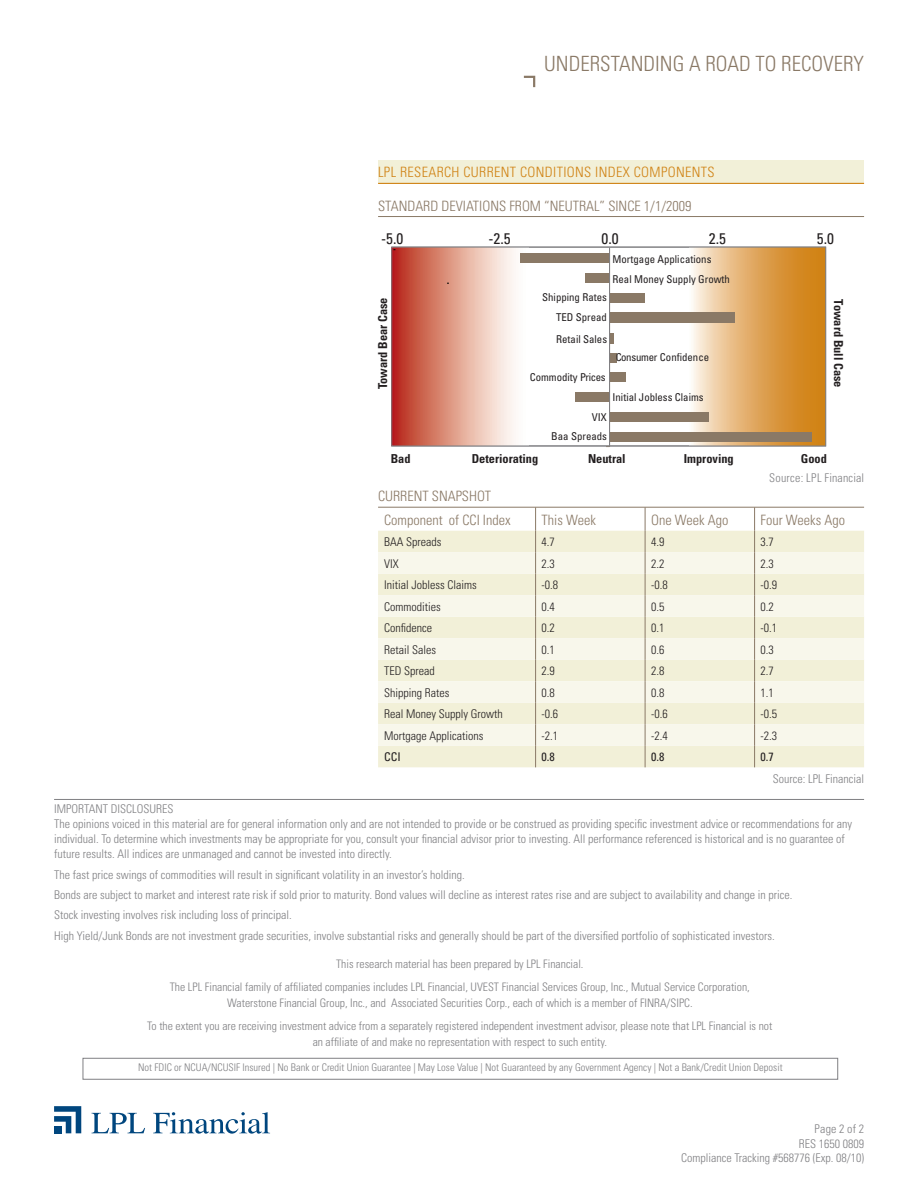
<style>
.page{position:relative;width:918px;height:1188px;background:#fff}
.page>*{position:absolute;margin:0;border:0;box-sizing:border-box;transform-origin:0 0}
.t1{font:300 condensed 21px "Univers";color:#8a7966}
.t2{font:condensed 15.45px "Univers";color:#231f20}
.t3{font:300 condensed 14.25px/23.2px "Univers";color:#8a7966}
.t4{font:300 condensed 14.25px "Univers";letter-spacing:.025em;color:#d08315}
.t5{font:700 condensed 12.3px "Univers";color:#231f20}
.t6{font:300 condensed 12px/15px "Univers";color:#808083}
.t7{font:300 condensed 12px "Univers";color:#231f20}
.t8{font:condensed 12px "Univers";color:#231f20}
.t9{font:300 condensed 11.7px/22.8px "Univers";color:#808083;text-align:center}
.t10{font:condensed 10.8px/20.7px "Univers";color:#231f20;text-align:right}
.t11{font:300 condensed 10.5px "Univers";color:#808083}
</style>
<div class="page">
<svg style="left:92px;top:1113px;width:53px;height:20px"></svg>
<svg style="left:153px;top:1112px;width:117px;height:22px"></svg>
<svg style="left:54px;top:1106px;width:27px;height:27px"></svg>
<div style="left:54px;top:1126px;width:7px;height:7px;background:#00467e"></div>
<div style="left:83px;top:1058px;width:755px;height:22px;border:1px solid #808083"></div>
<svg style="left:523px;top:75px;width:13px;height:13px"></svg>
<hr style="left:54px;top:799px;width:810px;height:1px;background:#808083">
<svg style="left:393px;top:249px;width:121px;height:195px;background:#dd9888"></svg>
<svg style="left:690px;top:249px;width:134px;height:195px;background:#e1ac66"></svg>
<div style="left:610px;top:432px;width:202px;height:10px;background:#8a7966"></div>
<div style="left:610px;top:412px;width:99px;height:9px;background:#8a7966"></div>
<div style="left:575px;top:392px;width:35px;height:10px;background:#8a7966"></div>
<div style="left:610px;top:353px;width:7px;height:10px;background:#8a7966"></div>
<div style="left:609px;top:372px;width:17px;height:10px;background:#8a7966"></div>
<div style="left:610px;top:313px;width:125px;height:10px;background:#8a7966"></div>
<hr style="left:610px;top:333px;width:4px;height:11px;background:#8a7966">
<div style="left:609px;top:293px;width:36px;height:10px;background:#8a7966"></div>
<div style="left:585px;top:273px;width:25px;height:10px;background:#8a7966"></div>
<div style="left:520px;top:253px;width:90px;height:10px;background:#8a7966"></div>
<hr style="left:609px;top:248px;width:1px;height:198px;background:#808083">
<div style="left:391px;top:247px;width:435px;height:199px;border:1px solid #808083"></div>
<div style="left:378px;top:531px;width:486px;height:236px;background:#f2f0d8"></div>
<svg style="left:378px;top:552px;width:486px;height:194px;background:#f5f4e2"></svg>
<svg style="left:535px;top:508px;width:1px;height:259px"></svg>
<svg style="left:645px;top:508px;width:1px;height:259px"></svg>
<svg style="left:754px;top:508px;width:1px;height:259px"></svg>
<hr style="left:378px;top:507px;width:486px;height:1px;background:#8a7966">
<div style="left:378px;top:160px;width:486px;height:23px;background:#f2f0d8"></div>
<hr style="left:378px;top:183px;width:486px;height:1px;background:#d08315">
<hr style="left:378px;top:216px;width:486px;height:1px;background:#8a7966">
<h1 class="t1" style="left:544px;top:56px;width:321px">UNDERSTANDING A ROAD TO RECOVERY</h1>
<p class="t4" style="left:378px;top:167px;width:338px">LPL RESEARCH CURRENT CONDITIONS INDEX COMPONENTS</p>
<p class="t3" style="left:378px;top:196px;width:315px">STANDARD DEVIATIONS FROM “NEUTRAL” SINCE 1/1/2009</p>
<p class="t2" style="left:381px;top:233px;width:24px">-5.0</p>
<p class="t2" style="left:488px;top:233px;width:24px">-2.5</p>
<p class="t2" style="left:602px;top:233px;width:19px">0.0</p>
<p class="t2" style="left:709px;top:233px;width:19px">2.5</p>
<p class="t2" style="left:817px;top:233px;width:19px">5.0</p>
<p class="t10" style="left:613px;top:250px;width:100px">Mortgage Applications</p>
<p class="t5" style="left:378px;top:389px;width:93px;rotate:-90deg">Toward Bear Case</p>
<p class="t10" style="left:613px;top:270px;width:119px">Real Money Supply Growth</p>
<p class="t10" style="left:542px;top:288px;width:66px">Shipping Rates<br>TED Spread</p>
<p class="t10" style="left:556px;top:329px;width:52px">Retail Sales</p>
<p class="t10" style="left:530px;top:367px;width:77px">Commodity Prices</p>
<p class="t10" style="left:616px;top:348px;width:95px">Consumer Confidence</p>
<p class="t10" style="left:613px;top:388px;width:93px">Initial Jobless Claims</p>
<p class="t10" style="left:592px;top:408px;width:16px">VIX</p>
<p class="t10" style="left:551px;top:427px;width:57px">Baa Spreads</p>
<p class="t5" style="left:843px;top:299px;width:90px;rotate:90deg">Toward Bull Case</p>
<p class="t5" style="left:391px;top:454px;width:21px">Bad</p>
<p class="t5" style="left:472px;top:454px;width:68px">Deteriorating</p>
<p class="t5" style="left:588px;top:454px;width:39px">Neutral</p>
<p class="t5" style="left:684px;top:454px;width:52px">Improving</p>
<p class="t5" style="left:801px;top:454px;width:28px">Good</p>
<p class="t3" style="left:384px;top:486px;width:128px;text-indent:-6px">CURRENT SNAPSHOT<br>Component of CCI Index</p>
<p class="t6" style="left:769px;top:471px;width:96px">Source: LPL Financial</p>
<p class="t3" style="left:542px;top:509px;width:56px">This Week</p>
<p class="t3" style="left:651px;top:509px;width:79px">One Week Ago</p>
<p class="t3" style="left:761px;top:509px;width:86px">Four Weeks Ago</p>
<p class="t7" style="left:384px;top:538px;width:59px">BAA Spreads</p>
<p class="t7" style="left:542px;top:538px;width:15px">4.7</p>
<p class="t7" style="left:651px;top:538px;width:15px">4.9</p>
<p class="t7" style="left:761px;top:538px;width:15px">3.7</p>
<p class="t7" style="left:384px;top:559px;width:16px">VIX</p>
<p class="t7" style="left:542px;top:559px;width:15px">2.3</p>
<p class="t7" style="left:651px;top:559px;width:15px">2.2</p>
<p class="t7" style="left:761px;top:559px;width:15px">2.3</p>
<p class="t7" style="left:384px;top:581px;width:94px">Initial Jobless Claims</p>
<p class="t7" style="left:542px;top:581px;width:18px">-0.8</p>
<p class="t7" style="left:651px;top:581px;width:18px">-0.8</p>
<p class="t7" style="left:761px;top:581px;width:18px">-0.9</p>
<p class="t7" style="left:384px;top:602px;width:58px">Commodities</p>
<p class="t7" style="left:542px;top:602px;width:15px">0.4</p>
<p class="t7" style="left:651px;top:602px;width:15px">0.5</p>
<p class="t7" style="left:761px;top:602px;width:15px">0.2</p>
<p class="t7" style="left:384px;top:624px;width:49px">Confidence</p>
<p class="t7" style="left:542px;top:624px;width:15px">0.2</p>
<p class="t7" style="left:651px;top:624px;width:15px">0.1</p>
<p class="t7" style="left:761px;top:624px;width:18px">-0.1</p>
<p class="t7" style="left:384px;top:645px;width:53px">Retail Sales</p>
<p class="t7" style="left:542px;top:645px;width:15px">0.1</p>
<p class="t7" style="left:651px;top:645px;width:15px">0.6</p>
<p class="t7" style="left:761px;top:645px;width:15px">0.3</p>
<p class="t7" style="left:384px;top:667px;width:52px">TED Spread</p>
<p class="t7" style="left:542px;top:667px;width:15px">2.9</p>
<p class="t7" style="left:651px;top:667px;width:15px">2.8</p>
<p class="t7" style="left:761px;top:667px;width:15px">2.7</p>
<p class="t7" style="left:384px;top:688px;width:67px">Shipping Rates</p>
<p class="t7" style="left:542px;top:688px;width:15px">0.8</p>
<p class="t7" style="left:651px;top:688px;width:15px">0.8</p>
<p class="t7" style="left:761px;top:688px;width:15px">1.1</p>
<p class="t7" style="left:384px;top:710px;width:120px">Real Money Supply Growth</p>
<p class="t7" style="left:542px;top:710px;width:18px">-0.6</p>
<p class="t7" style="left:651px;top:710px;width:18px">-0.6</p>
<p class="t7" style="left:761px;top:710px;width:18px">-0.5</p>
<p class="t7" style="left:384px;top:731px;width:101px">Mortgage Applications</p>
<p class="t7" style="left:542px;top:731px;width:18px">-2.1</p>
<p class="t7" style="left:651px;top:731px;width:18px">-2.4</p>
<p class="t7" style="left:761px;top:731px;width:18px">-2.3</p>
<p class="t8" style="left:384px;top:753px;width:18px">CCI</p>
<p class="t8" style="left:542px;top:753px;width:15px">0.8</p>
<p class="t8" style="left:651px;top:753px;width:15px">0.8</p>
<p class="t8" style="left:761px;top:753px;width:15px">0.7</p>
<p class="t6" style="left:773px;top:772px;width:93px">Source: LPL Financial</p>
<p class="t6" style="left:54px;top:803px;width:800px">IMPORTANT DISCLOSURES<br>The opinions voiced in this material are for general information only and are not intended to provide or be construed as providing specific investment advice or recommendations for any individual. To determine which investments may be appropriate for you, consult your financial advisor prior to investing. All performance referenced is historical and is no guarantee of future results. All indices are unmanaged and cannot be invested into directly.</p>
<p class="t6" style="left:54px;top:865px;width:740px;line-height:20.4px">The fast price swings of commodities will result in significant volatility in an investor’s holding.<br>Bonds are subject to market and interest rate risk if sold prior to maturity. Bond values will decline as interest rates rise and are subject to availability and change in price.<br>Stock investing involves risk including loss of principal.<br>High Yield/Junk Bonds are not investment grade securities, involve substantial risks and generally should be part of the diversified portfolio of sophisticated investors.</p>
<p class="t9" style="left:170px;top:954px;width:582px">This research material has been prepared by LPL Financial.<br>The LPL Financial family of affiliated companies includes LPL Financial, UVEST Financial Services Group, Inc., Mutual Service Corporation,</p>
<p class="t9" style="left:147px;top:992px;width:627px">Waterstone Financial Group, Inc., and Associated Securities Corp., each of which is a member of FINRA/SIPC.<br>To the extent you are receiving investment advice from a separately registered independent investment advisor, please note that LPL Financial is not</p>
<p class="t9" style="left:313px;top:1031px;width:296px">an affiliate of and make no representation with respect to such entity.</p>
<p class="t11" style="left:138px;top:1064px;width:646px">Not FDIC or NCUA/NCUSIF Insured | No Bank or Credit Union Guarantee | May Lose Value | Not Guaranteed by any Government Agency | Not a Bank/Credit Union Deposit</p>
<p class="t6" style="left:681px;top:1123px;width:184px;line-height:14.4px;text-align:right">Page 2 of 2<br>RES 1650 0809<br>Compliance Tracking #568776 (Exp. 08/10)</p>
</div>
